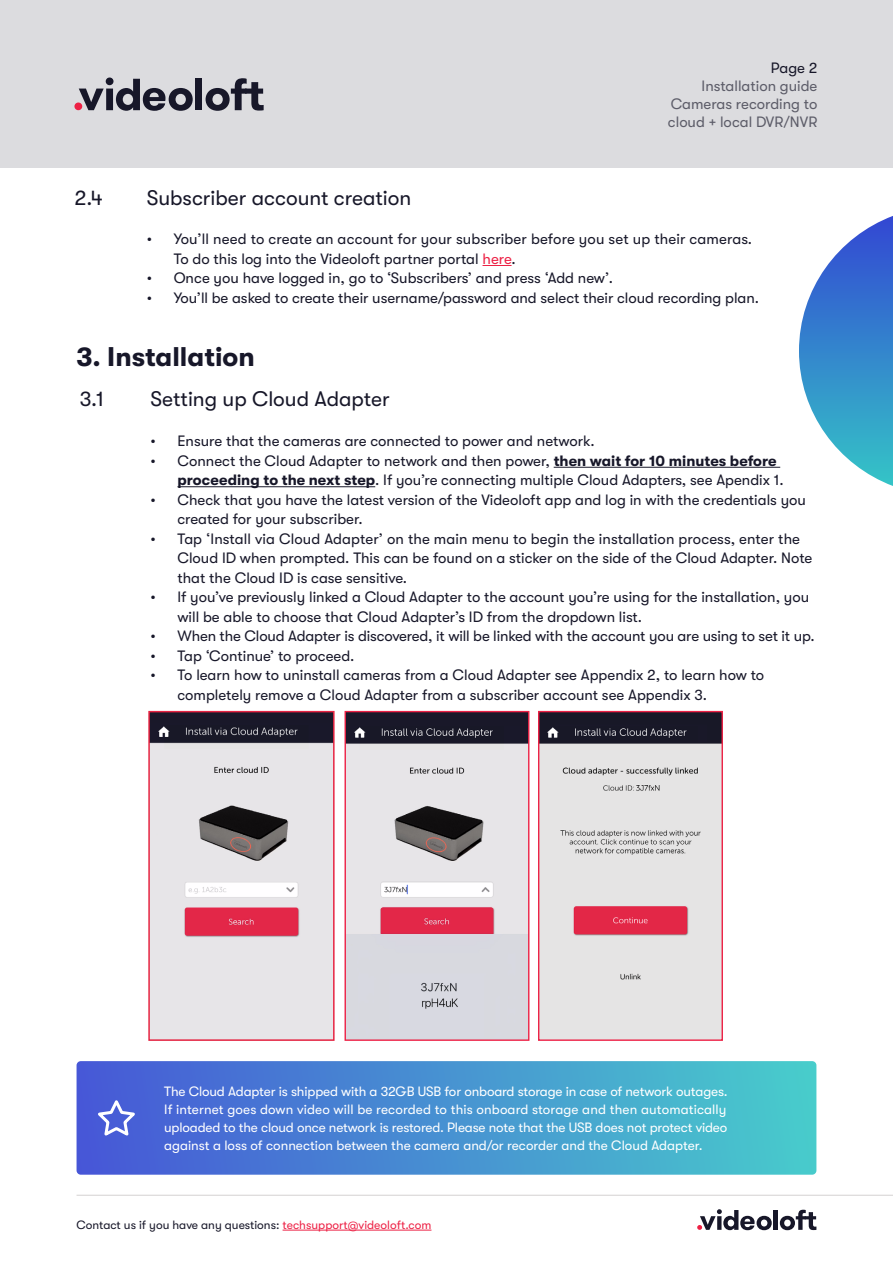
<style>
.page{position:relative;width:893px;height:1263px;background:#fff}
.page>*{position:absolute;margin:0;border:0;box-sizing:border-box;transform-origin:0 0}
.t1{font:700 27px "GT Walsheim";color:#171729}
.t2{font:21px "GT Walsheim";color:#171729}
.t3{font:15px/19.5px "GT Walsheim";color:#171729}
.t4{font:15px/18px "GT Walsheim";color:#5d5d69;text-align:justify}
.t5{font:13.5px/18px "GT Walsheim";color:#fff;text-align:justify}
.t6{font:12px "GT Walsheim";color:#171729}
.s1{color:#ed2145}
.s2{font-weight:700}
</style>
<div class="page">
<hr style="left:554px;top:467px;width:226px;height:1px;background:#171729">
<hr style="left:177px;top:486px;width:198px;height:1px;background:#171729">
<img style="left:151px;top:714px;width:181px;height:324px">
<div style="left:148px;top:711px;width:187px;height:330px;border:2px solid #e62442"></div>
<img style="left:347px;top:713px;width:180px;height:326px">
<div style="left:345px;top:711px;width:184px;height:330px;border:1px solid #ed2145"></div>
<div style="left:0;top:0;width:893px;height:168px;background:#dcdcdf"></div>
<svg style="left:79px;top:78px;width:114px;height:33px"></svg>
<div style="left:196px;top:79px;width:6px;height:31px;background:#171729"></div>
<svg style="left:206px;top:78px;width:58px;height:33px"></svg>
<div style="left:74px;top:103px;width:8px;height:7px;background:#ed2145;border-radius:50%"></div>
<hr style="left:77px;top:1195px;width:816px;height:1px;background:#d4d1d1">
<div style="left:773px;top:1210px;width:5px;height:20px;background:#171729"></div>
<svg style="left:780px;top:1210px;width:36px;height:20px"></svg>
<svg style="left:697px;top:1209px;width:75px;height:21px"></svg>
<svg style="left:799px;top:216px;width:94px;height:270px"></svg>
<div style="left:77px;top:1061px;width:739px;height:114px;background:linear-gradient(to right,#4757d7,#48cdcc);border-radius:4px"></div>
<svg style="left:93px;top:1098px;width:47px;height:41px;background:#6779dd"></svg>
<img style="left:540px;top:713px;width:181px;height:326px">
<div style="left:538px;top:711px;width:185px;height:330px;border:1px solid #ed2145"></div>
<hr style="left:482px;top:265px;width:30px;height:1px;background:#ed2145">
<hr style="left:283px;top:1230px;width:148px;height:1px;background:#ed2145">
<p class="t3" style="left:771px;top:58px;width:48px">Page 2</p>
<p class="t4" style="left:668px;top:77px;width:151px;text-indent:34px">Installation guide Cameras recording to cloud + local DVR/NVR</p>
<h2 class="t2" style="left:74px;top:187px;width:30px">2.4</h2>
<h2 class="t2" style="left:147px;top:187px;width:266px">Subscriber account creation</h2>
<p class="t3" style="left:174px;top:230px;width:580px;text-indent:-27px">• You’ll need to create an account for your subscriber before you set up their cameras.<br>To do this log into the Videoloft partner portal <span class="s1">here</span>.</p>
<p class="t3" style="left:147px;top:269px;width:468px">• Once you have logged in, go to ‘Subscribers’ and press ‘Add new’.</p>
<p class="t3" style="left:147px;top:288px;width:614px">• You’ll be asked to create their username/password and select their cloud recording plan.</p>
<h1 class="t1" style="left:77px;top:342px;width:180px">3. Installation</h1>
<h2 class="t2" style="left:80px;top:387px;width:26px">3.1</h2>
<h2 class="t2" style="left:150px;top:387px;width:241px">Setting up Cloud Adapter</h2>
<p class="t3" style="left:150px;top:431px;width:446px">• Ensure that the cameras are connected to power and network.</p>
<p class="t3" style="left:177px;top:451px;width:608px;text-indent:-27px">• Connect the Cloud Adapter to network and then power, <span class="s2">then wait for 10 minutes before proceeding to the next step</span>. If you’re connecting multiple Cloud Adapters, see Apendix 1.</p>
<p class="t3" style="left:177px;top:490px;width:630px;text-indent:-27px">• Check that you have the latest version of the Videoloft app and log in with the credentials you created for your subscriber.</p>
<p class="t3" style="left:177px;top:529px;width:636px;text-indent:-27px">• Tap ‘Install via Cloud Adapter’ on the main menu to begin the installation process, enter the<br>Cloud ID when prompted. This can be found on a sticker on the side of the Cloud Adapter. Note that the Cloud ID is case sensitive.</p>
<p class="t3" style="left:177px;top:587px;width:633px;text-indent:-27px">• If you’ve previously linked a Cloud Adapter to the account you’re using for the installation, you will be able to choose that Cloud Adapter’s ID from the dropdown list.</p>
<p class="t3" style="left:150px;top:626px;width:666px">• When the Cloud Adapter is discovered, it will be linked with the account you are using to set it up.</p>
<p class="t3" style="left:150px;top:646px;width:206px">• Tap ‘Continue’ to proceed.</p>
<p class="t3" style="left:177px;top:665px;width:588px;text-indent:-27px">• To learn how to uninstall cameras from a Cloud Adapter see Appendix 2, to learn how to completely remove a Cloud Adapter from a subscriber account see Appendix 3.</p>
<p class="t5" style="left:164px;top:1082px;width:565px">The Cloud Adapter is shipped with a 32GB USB for onboard storage in case of network outages.<br>If internet goes down video will be recorded to this onboard storage and then automatically uploaded to the cloud once network is restored. Please note that the USB does not protect video against a loss of connection between the camera and/or recorder and the Cloud Adapter.</p>
<p class="t6" style="left:77px;top:1218px;width:356px">Contact us if you have any questions: <span class="s1">techsupport@videoloft.com</span></p>
</div>
